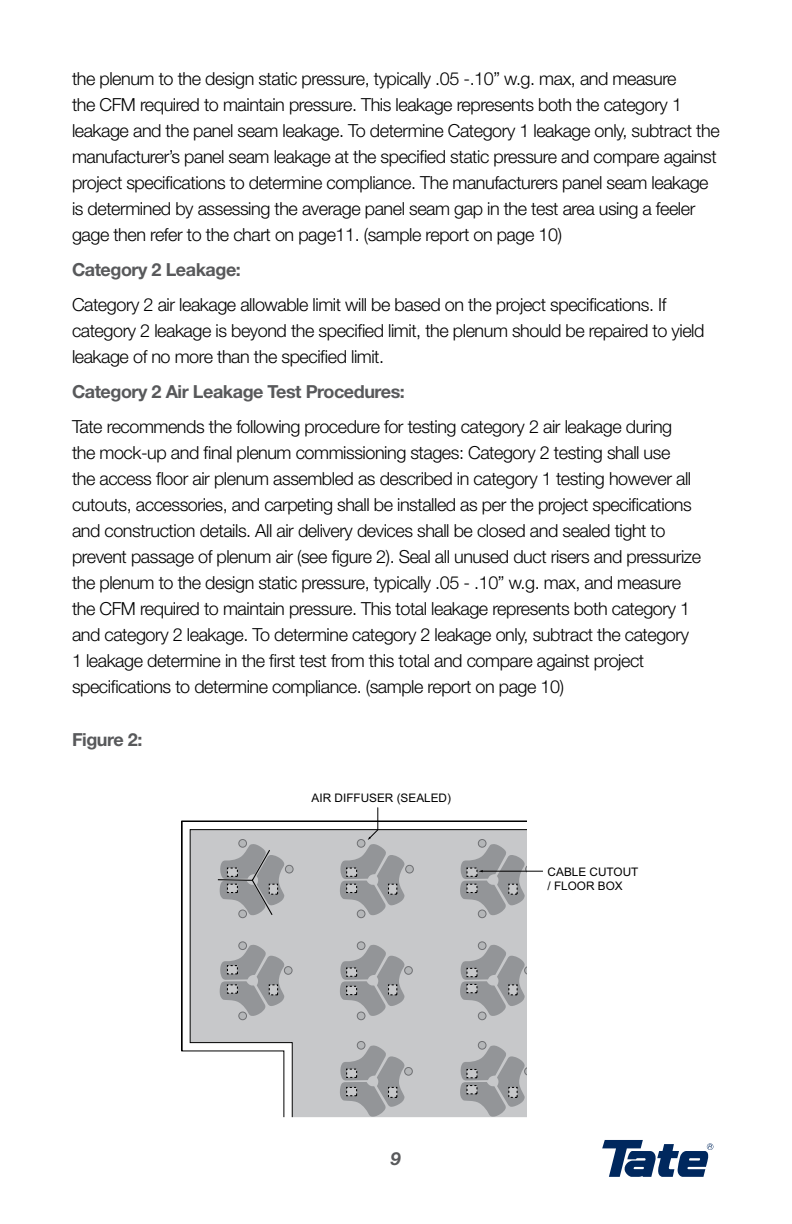
<style>
.page{position:relative;width:792px;height:1224px;background:#fff}
.page>*{position:absolute;margin:0;border:0;box-sizing:border-box;transform-origin:0 0}
.t1{font:300 18px/26px "Helvetica Neue LT Std";letter-spacing:-.025em;color:#000}
.t2{font:700 18px "Helvetica Neue LT Std";letter-spacing:-.025em;color:#58595b}
.t3{font:italic 700 18px "Helvetica Neue LT Std";color:#58595b}
.t4{font:11.8px/14.2px "Arial";color:#000}
</style>
<div class="page">
<svg style="left:602px;top:1140px;width:111px;height:37px"></svg>
<svg style="left:181px;top:820px;width:346px;height:298px"></svg>
<svg style="left:340px;top:807px;width:65px;height:109px"></svg>
<svg style="left:220px;top:944px;width:65px;height:72px;background:#a7a9ab"></svg>
<svg style="left:340px;top:944px;width:65px;height:72px;background:#a7a9ab"></svg>
<svg style="left:460px;top:944px;width:65px;height:72px;background:#a7a9ab"></svg>
<svg style="left:340px;top:1045px;width:65px;height:72px;background:#a7a9ab"></svg>
<svg style="left:460px;top:1045px;width:65px;height:72px;background:#a7a9ac"></svg>
<svg style="left:217px;top:843px;width:68px;height:73px;background:#a4a5a8"></svg>
<div style="left:239px;top:840px;width:8px;height:7px;background:#b4b6b8;border-radius:50%"></div>
<div style="left:239px;top:839px;width:8px;height:8px;border:1px solid #6f7073;border-radius:50%"></div>
<div style="left:285px;top:865px;width:8px;height:8px;background:#b4b6b8;border-radius:50%"></div>
<div style="left:285px;top:865px;width:8px;height:8px;border:1px solid #6f7073;border-radius:50%"></div>
<div style="left:406px;top:865px;width:7px;height:8px;background:#b4b6b8;border-radius:50%"></div>
<div style="left:405px;top:865px;width:9px;height:8px;border:1px solid #6f7073;border-radius:50%"></div>
<div style="left:357px;top:840px;width:8px;height:7px;background:#b4b6b8;border-radius:50%"></div>
<div style="left:357px;top:839px;width:8px;height:8px;border:1px solid #6f7073;border-radius:50%"></div>
<div style="left:478px;top:840px;width:8px;height:7px;background:#b4b6b8;border-radius:50%"></div>
<div style="left:478px;top:839px;width:8px;height:8px;border:1px solid #6f7073;border-radius:50%"></div>
<div style="left:525px;top:865px;width:9px;height:8px;border:1px solid #6f7073;border-radius:50%"></div>
<div style="left:284px;top:967px;width:8px;height:7px;background:#b4b6b8;border-radius:50%"></div>
<div style="left:284px;top:966px;width:8px;height:9px;border:1px solid #6f7073;border-radius:50%"></div>
<div style="left:405px;top:967px;width:7px;height:7px;background:#b4b6b8;border-radius:50%"></div>
<div style="left:404px;top:966px;width:9px;height:9px;border:1px solid #6f7073;border-radius:50%"></div>
<div style="left:524px;top:966px;width:9px;height:9px;border:1px solid #6f7073;border-radius:50%"></div>
<div style="left:239px;top:942px;width:8px;height:8px;background:#b4b6b8;border-radius:50%"></div>
<div style="left:239px;top:942px;width:8px;height:8px;border:1px solid #6f7073;border-radius:50%"></div>
<div style="left:357px;top:942px;width:8px;height:8px;background:#b4b6b8;border-radius:50%"></div>
<div style="left:357px;top:942px;width:8px;height:8px;border:1px solid #6f7073;border-radius:50%"></div>
<div style="left:478px;top:942px;width:8px;height:8px;background:#b4b6b8;border-radius:50%"></div>
<div style="left:478px;top:942px;width:8px;height:8px;border:1px solid #6f7073;border-radius:50%"></div>
<div style="left:239px;top:910px;width:8px;height:8px;background:#b4b6b8;border-radius:50%"></div>
<div style="left:239px;top:910px;width:8px;height:8px;border:1px solid #6f7073;border-radius:50%"></div>
<div style="left:357px;top:910px;width:8px;height:8px;background:#b4b6b8;border-radius:50%"></div>
<div style="left:357px;top:910px;width:8px;height:8px;border:1px solid #6f7073;border-radius:50%"></div>
<div style="left:478px;top:910px;width:8px;height:8px;border:1px solid #6f7073;border-radius:50%"></div>
<div style="left:239px;top:1012px;width:8px;height:8px;background:#b4b6b8;border-radius:50%"></div>
<div style="left:239px;top:1012px;width:8px;height:8px;border:1px solid #6f7073;border-radius:50%"></div>
<div style="left:357px;top:1012px;width:8px;height:8px;background:#b4b6b8;border-radius:50%"></div>
<div style="left:357px;top:1012px;width:8px;height:8px;border:1px solid #6f7073;border-radius:50%"></div>
<div style="left:478px;top:1012px;width:8px;height:8px;background:#b4b6b8;border-radius:50%"></div>
<div style="left:478px;top:1012px;width:8px;height:8px;border:1px solid #6f7073;border-radius:50%"></div>
<div style="left:357px;top:1041px;width:8px;height:8px;background:#b4b6b8;border-radius:50%"></div>
<div style="left:357px;top:1041px;width:8px;height:8px;border:1px solid #6f7073;border-radius:50%"></div>
<div style="left:478px;top:1041px;width:8px;height:8px;background:#b4b6b8;border-radius:50%"></div>
<div style="left:478px;top:1041px;width:8px;height:8px;border:1px solid #6f7073;border-radius:50%"></div>
<div style="left:405px;top:1067px;width:7px;height:8px;background:#b4b6b8;border-radius:50%"></div>
<div style="left:404px;top:1067px;width:9px;height:8px;border:1px solid #6f7073;border-radius:50%"></div>
<div style="left:524px;top:1067px;width:9px;height:8px;border:1px solid #6f7073;border-radius:50%"></div>
<div style="left:227px;top:868px;width:11px;height:9px;background:#c7c8ca;border:1px dashed #000"></div>
<div style="left:346px;top:868px;width:11px;height:9px;background:#c7c8ca;border:1px dashed #000"></div>
<div style="left:346px;top:884px;width:11px;height:9px;background:#c7c8ca;border:1px dashed #000"></div>
<div style="left:227px;top:884px;width:11px;height:9px;background:#c7c8ca;border:1px dashed #000"></div>
<div style="left:227px;top:965px;width:11px;height:9px;background:#c7c8ca;border:1px dashed #000"></div>
<div style="left:346px;top:967px;width:11px;height:10px;background:#c7c8ca;border:1px dashed #000"></div>
<div style="left:466px;top:968px;width:12px;height:9px;background:#c7c8ca"></div>
<div style="left:227px;top:984px;width:11px;height:10px;background:#c7c8ca;border:1px dashed #000"></div>
<div style="left:346px;top:986px;width:11px;height:9px;background:#c7c8ca;border:1px dashed #000"></div>
<div style="left:466px;top:984px;width:12px;height:9px;background:#c7c8ca"></div>
<div style="left:346px;top:1069px;width:11px;height:9px;background:#c7c8ca;border:1px dashed #000"></div>
<div style="left:466px;top:1069px;width:12px;height:9px;background:#c7c8ca"></div>
<div style="left:346px;top:1087px;width:11px;height:9px;background:#c7c8ca;border:1px dashed #000"></div>
<svg style="left:466px;top:1085px;width:12px;height:9px"></svg>
<div style="left:388px;top:884px;width:9px;height:11px;background:#c7c8ca;border:1px dashed #000"></div>
<div style="left:269px;top:884px;width:9px;height:11px;background:#c7c8ca;border:1px dashed #000"></div>
<div style="left:388px;top:984px;width:9px;height:11px;background:#c7c8ca;border:1px dashed #000"></div>
<div style="left:269px;top:984px;width:9px;height:11px;background:#c7c8ca;border:1px dashed #000"></div>
<svg style="left:508px;top:984px;width:10px;height:11px"></svg>
<div style="left:388px;top:1087px;width:9px;height:11px;background:#c7c8ca;border:1px dashed #000"></div>
<div style="left:508px;top:1087px;width:10px;height:11px;background:#c7c8ca;border:1px dashed #000"></div>
<div style="left:528px;top:809px;width:23px;height:321px;background:#fff"></div>
<hr style="left:482px;top:871px;width:61px;height:1px;background:#000">
<svg style="left:460px;top:843px;width:65px;height:73px;background:#a5a7a9"></svg>
<p class="t1" style="left:72px;top:65px;width:649px">the plenum to the design static pressure, typically .05 -.10” w.g. max, and measure<br>the CFM required to maintain pressure. This leakage represents both the category 1 leakage and the panel seam leakage. To determine Category 1 leakage only, subtract the manufacturer’s panel seam leakage at the specified static pressure and compare against project specifications to determine compliance. The manufacturers panel seam leakage is determined by assessing the average panel seam gap in the test area using a feeler gage then refer to the chart on page11. (sample report on page 10)</p>
<p class="t2" style="left:72px;top:258px;width:170px">Category 2 Leakage:</p>
<p class="t1" style="left:72px;top:291px;width:634px">Category 2 air leakage allowable limit will be based on the project specifications. If category 2 leakage is beyond the specified limit, the plenum should be repaired to yield leakage of no more than the specified limit.</p>
<p class="t2" style="left:72px;top:380px;width:334px">Category 2 Air Leakage Test Procedures:</p>
<p class="t1" style="left:72px;top:413px;width:631px">Tate recommends the following procedure for testing category 2 air leakage during<br>the mock-up and final plenum commissioning stages: Category 2 testing shall use<br>the access floor air plenum assembled as described in category 1 testing however all cutouts, accessories, and carpeting shall be installed as per the project specifications and construction details. All air delivery devices shall be closed and sealed tight to prevent passage of plenum air (see figure 2). Seal all unused duct risers and pressurize the plenum to the design static pressure, typically .05 - .10” w.g. max, and measure the CFM required to maintain pressure. This total leakage represents both category 1 and category 2 leakage. To determine category 2 leakage only, subtract the category 1 leakage determine in the first test from this total and compare against project specifications to determine compliance. (sample report on page 10)</p>
<p class="t2" style="left:72px;top:728px;width:72px">Figure 2:</p>
<p class="t4" style="left:312px;top:791px;width:141px">AIR DIFFUSER (SEALED)</p>
<p class="t4" style="left:547px;top:865px;width:92px">CABLE CUTOUT / FLOOR BOX</p>
<p class="t3" style="left:391px;top:1147px;width:12px">9</p>
</div>
